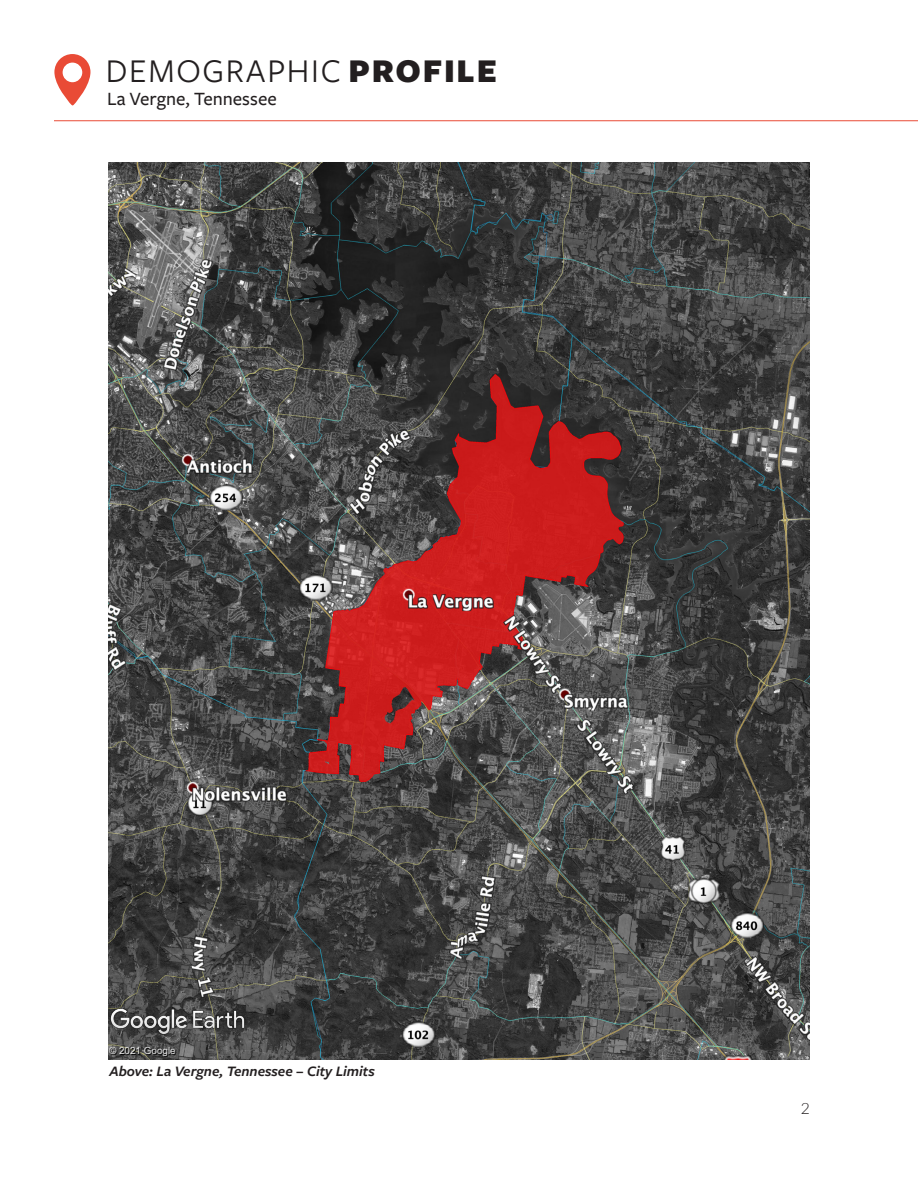
<style>
.page{position:relative;width:918px;height:1188px;background:#fff}
.page>*{position:absolute;margin:0;border:0;box-sizing:border-box;transform-origin:0 0}
.t1{font:34.5px "Freight Sans Pro";letter-spacing:.05em;color:#231f20}
.t2{font:500 19.5px "Freight Sans Pro";color:#231f20}
.t3{font:300 15.75px "Lato";color:#231f20}
.t4{font:italic 600 15px "Freight Sans Pro";color:#231f20}
.t5{font:9.9px "Arial";color:#000}
.t6{font:9.9px "Arial";color:rgb(255 255 255/.85)}
.s1{font-weight:900}
</style>
<div class="page">
<hr style="left:54px;top:120px;width:864px;height:1px;background:#e94b36">
<svg style="left:54px;top:54px;width:36px;height:51px"></svg>
<img style="left:108px;top:162px;width:702px;height:898px">
<img style="left:109px;top:1005px;width:137px;height:33px">
<h1 class="t1" style="left:106px;top:48px;width:393px">DEMOGRAPHIC <span class="s1">PROFILE</span></h1>
<h2 class="t2" style="left:107px;top:85px;width:171px">La Vergne, Tennessee</h2>
<p class="t6" style="left:109px;top:1047px;width:68px">© 2021 Google</p>
<p class="t4" style="left:110px;top:1061px;width:267px">Above: La Vergne, Tennessee – City Limits</p>
<p class="t5" style="left:109px;top:1069px;width:68px">© 2021 Google</p>
<p class="t3" style="left:801px;top:1097px;width:11px">2</p>
</div>
